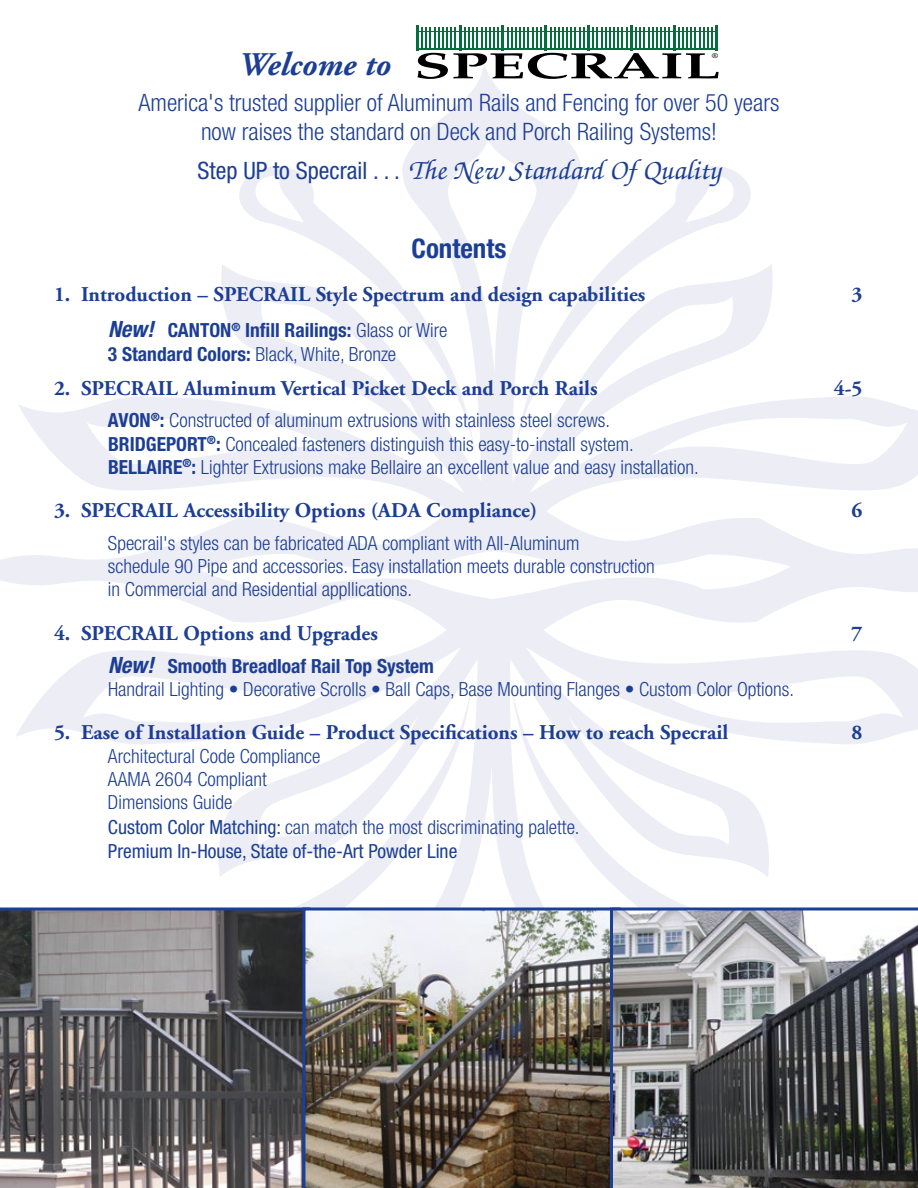
<style>
.page{position:relative;width:918px;height:1188px;background:#fff}
.page>*{position:absolute;margin:0;border:0;box-sizing:border-box;transform-origin:0 0}
.t1{font:700 36.6px "Palatino";color:#000;scale:1.65 1}
.t2{font:italic 700 33px "Adobe Garamond";color:#1c3e94}
.t3{font:29.1px "Florence Script";color:#1c3e94}
.t4{font:700 condensed 27px "Helvetica Neue";color:#1c3e94}
.t5{font:300 condensed 24px/28.8px "Helvetica Neue";color:#1c3e94;text-align:center}
.t6{font:700 21px "Adobe Garamond";color:#1c3e94}
.t7{font:300 condensed 19.5px/23.4px "Helvetica Neue";color:#1c3e94}
.t8{font:700 condensed 19.5px/23.4px "Helvetica Neue";color:#1c3e94}
.t9{font:700 6.9px "Palatino";color:#000;scale:1.25 1}
.s1{font-family:"Helvetica Neue";font-stretch:condensed;font-size:24px}
.s2{font-style:italic;font-size:22.5px}
.s3{font-weight:300}
.s4{font-weight:700}
.s5{font-weight:700;font-style:italic;font-size:22.5px}
.s6{font-weight:400}
</style>
<div class="page">
<hr style="left:417px;top:49px;width:301px;height:1px;background:#00703c">
<hr style="left:417px;top:31px;width:300px;height:1px;background:#00703c">
<hr style="left:416px;top:25px;width:3px;height:25px;background:#00703c">
<hr style="left:459px;top:25px;width:2px;height:25px;background:#00703c">
<svg style="left:422px;top:28px;width:34px;height:21px"></svg>
<hr style="left:502px;top:25px;width:2px;height:25px;background:#00703c">
<svg style="left:464px;top:28px;width:35px;height:21px"></svg>
<hr style="left:545px;top:25px;width:2px;height:25px;background:#00703c">
<svg style="left:507px;top:28px;width:5px;height:21px"></svg>
<hr style="left:515px;top:28px;width:2px;height:21px;background:#00703c">
<svg style="left:520px;top:28px;width:21px;height:21px"></svg>
<hr style="left:587px;top:25px;width:3px;height:25px;background:#00703c">
<svg style="left:550px;top:28px;width:9px;height:21px"></svg>
<hr style="left:562px;top:28px;width:2px;height:21px;background:#00703c">
<svg style="left:567px;top:28px;width:17px;height:21px"></svg>
<hr style="left:630px;top:25px;width:2px;height:25px;background:#00703c">
<svg style="left:593px;top:28px;width:34px;height:21px"></svg>
<hr style="left:673px;top:25px;width:2px;height:25px;background:#00703c">
<svg style="left:636px;top:28px;width:21px;height:21px"></svg>
<hr style="left:660px;top:28px;width:2px;height:21px;background:#00703c">
<svg style="left:665px;top:28px;width:5px;height:21px"></svg>
<hr style="left:716px;top:25px;width:2px;height:25px;background:#00703c">
<svg style="left:678px;top:28px;width:30px;height:21px"></svg>
<hr style="left:711px;top:28px;width:2px;height:21px;background:#00703c">
<svg style="left:0;top:1077px;width:302px;height:111px;background:#6d696a"></svg>
<svg style="left:302px;top:1077px;width:308px;height:111px;background:#655545"></svg>
<svg style="left:610px;top:1077px;width:308px;height:111px;background:#505151"></svg>
<img style="left:0;top:907px;width:918px;height:170px">
<h2 class="t2" style="left:237px;top:46px;width:154px">Welcome to</h2>
<p class="t5" style="left:139px;top:88px;width:642px">America's trusted supplier of Aluminum Rails and Fencing for over 50 years now raises the standard on Deck and Porch Railing Systems!</p>
<h3 class="t3" style="left:198px;top:156px;width:524px"><span class="s1">Step UP to Specrail . . .</span> The New Standard Of Quality</h3>
<h1 class="t1" style="left:414px;top:44px;width:187px">SPECRAIL</h1>
<p class="t9" style="left:712px;top:51px;width:7px">®</p>
<h3 class="t4" style="left:412px;top:232px;width:96px">Contents</h3>
<p class="t6" style="left:54px;top:283px;width:593px">1. Introduction – SPECRAIL Style Spectrum and design capabilities</p>
<p class="t6" style="left:852px;top:283px;width:12px">3</p>
<p class="t8" style="left:108px;top:318px;width:341px"><span class="s2">New!</span> Canton<sup>®</sup> Infill Railings: <span class="s3">Glass or Wire<br></span>3 Standard Colors: <span class="s3">Black, White, Bronze</span></p>
<p class="t6" style="left:54px;top:377px;width:545px">2. SPECRAIL Aluminum Vertical Picket Deck and Porch Rails</p>
<p class="t6" style="left:834px;top:377px;width:30px">4-5</p>
<p class="t7" style="left:108px;top:408px;width:592px"><span class="s4">Avon</span><sup>®</sup><span class="s4">:</span> Constructed of aluminum extrusions with stainless steel screws.<br><span class="s4">Bri dgeport</span><sup>®</sup><span class="s4">:</span> Concealed fasteners distinguish this easy-to-install system.<br><span class="s4">Bellaire</span><sup>®</sup><span class="s4">:</span> Lighter Extrusions make Bellaire an excellent value and easy installation.</p>
<p class="t6" style="left:54px;top:499px;width:485px">3. SPECRAIL Accessibility Options (ADA Compliance)</p>
<p class="t6" style="left:852px;top:499px;width:12px">6</p>
<p class="t7" style="left:108px;top:531px;width:548px">Specrail's styles can be fabricated ADA compliant with All-Aluminum<br>schedule 90 Pipe and accessories. Easy installation meets durable construction in Commercial and Residential appllications.</p>
<p class="t6" style="left:54px;top:621px;width:325px">4. SPECRAIL Options and Upgrades</p>
<p class="t6" style="left:852px;top:621px;width:12px">7</p>
<p class="t7" style="left:108px;top:654px;width:688px"><span class="s5">New!</span> <span class="s4">Smooth Breadloaf Rail Top System<br></span>Handrail Lighting • Decorative Scrolls • Ball Caps, Base Mounting Flanges • Custom Color Options.</p>
<p class="t6" style="left:54px;top:721px;width:676px">5. Ease of Installation Guide – Product Specifications – How to reach Specrail</p>
<p class="t6" style="left:852px;top:721px;width:12px">8</p>
<p class="t7" style="left:108px;top:744px;width:473px;line-height:23.9px">Architectural Code Compliance<br>AAMA 2604 Compliant<br>Dimensions Guide<br><span class="s6">Custom Color Matching:</span> can match the most discriminating palette.<br><span class="s6">Premium In-House, State of-the-Art Powder Line</span></p>
</div>
